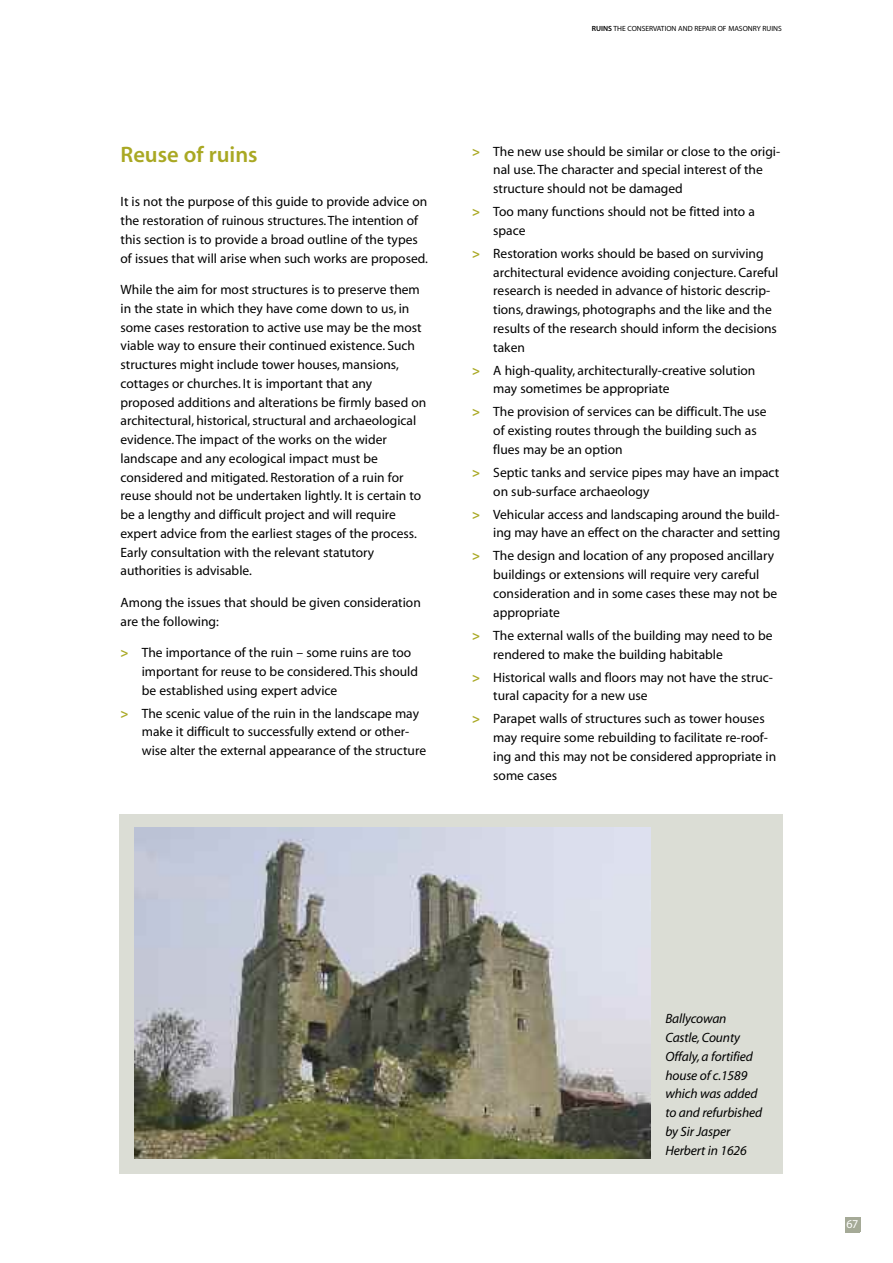
<style>
.page{position:relative;width:893px;height:1263px;background:#fff}
.page>*{position:absolute;margin:0;border:0;box-sizing:border-box;transform-origin:0 0}
.t1{font:22.5px "Myriad MM.565.wt.600.wd";color:#a9a823}
.t2{font:13.5px/18.8px "Myriad MM.400.wt.600.wd";color:#000}
.t3{font:13.5px/18.8px "Myriad MM It.400.wt.600.wd";letter-spacing:-.01em;color:#000}
.t4{font:12px "Myriad MM.400.wt.600.wd";color:#fff}
.t5{font:7.5px "Myriad MM.400.wt.600.wd";color:#000}
.s1{font-family:"Myriad MM.565.wt.600.wd"}
.s2{font-family:"Myriad MM.700.wt.600.wd";color:#a9a823}
</style>
<div class="page">
<div style="left:845px;top:1217px;width:15px;height:15px;background:#a5aa97"></div>
<div style="left:119px;top:814px;width:663px;height:360px;background:#dbddd5"></div>
<img style="left:134px;top:827px;width:516px;height:332px">
<p class="t5" style="left:592px;top:26px;width:191px"><span class="s1">RUINS</span> THE CONSERVATION AND REPAIR OF MASONRY RUINS</p>
<h1 class="t1" style="left:121px;top:146px;width:139px">Reuse of ruins</h1>
<p class="t2" style="left:121px;top:194px;width:309px">It is not the purpose of this guide to provide advice on the restoration of ruinous structures.The intention of this section is to provide a broad outline of the types of issues that will arise when such works are proposed.</p>
<p class="t2" style="left:121px;top:281px;width:307px">While the aim for most structures is to preserve them in the state in which they have come down to us, in some cases restoration to active use may be the most viable way to ensure their continued existence. Such structures might include tower houses, mansions, cottages or churches. It is important that any proposed additions and alterations be firmly based on architectural, historical, structural and archaeological evidence.The impact of the works on the wider landscape and any ecological impact must be considered and mitigated. Restoration of a ruin for reuse should not be undertaken lightly. It is certain to be a lengthy and difficult project and will require expert advice from the earliest stages of the process.<br>Early consultation with the relevant statutory authorities is advisable.</p>
<p class="t2" style="left:121px;top:594px;width:302px">Among the issues that should be given consideration are the following:</p>
<p class="t2" style="left:142px;top:644px;width:278px;text-indent:-21px"><span class="s2">&gt;</span> The importance of the ruin – some ruins are too important for reuse to be considered.This should be established using expert advice</p>
<p class="t2" style="left:142px;top:705px;width:286px;text-indent:-21px"><span class="s2">&gt;</span> The scenic value of the ruin in the landscape may make it difficult to successfully extend or other&shy;wise alter the external appearance of the structure</p>
<p class="t2" style="left:493px;top:143px;width:288px;text-indent:-21px"><span class="s2">&gt;</span> The new use should be similar or close to the origi&shy;nal use.The character and special interest of the structure should not be damaged</p>
<p class="t2" style="left:493px;top:203px;width:263px;text-indent:-21px"><span class="s2">&gt;</span> Too many functions should not be fitted into a space</p>
<p class="t2" style="left:493px;top:245px;width:287px;text-indent:-21px"><span class="s2">&gt;</span> Restoration works should be based on surviving architectural evidence avoiding conjecture. Careful research is needed in advance of historic descrip&shy;tions, drawings, photographs and the like and the results of the research should inform the decisions taken</p>
<p class="t2" style="left:493px;top:362px;width:264px;text-indent:-21px"><span class="s2">&gt;</span> A high-quality, architecturally-creative solution may sometimes be appropriate</p>
<p class="t2" style="left:493px;top:404px;width:275px;text-indent:-21px"><span class="s2">&gt;</span> The provision of services can be difficult.The use of existing routes through the building such as flues may be an option</p>
<p class="t2" style="left:493px;top:464px;width:287px;text-indent:-21px"><span class="s2">&gt;</span> Septic tanks and service pipes may have an impact on sub-surface archaeology</p>
<p class="t2" style="left:472px;top:506px;width:310px;text-align:right"><span class="s2">&gt;</span> Vehicular access and landscaping around the build&shy;ing may have an effect on the character and setting</p>
<p class="t2" style="left:493px;top:548px;width:285px;text-indent:-21px"><span class="s2">&gt;</span> The design and location of any proposed ancillary buildings or extensions will require very careful consideration and in some cases these may not be appropriate</p>
<p class="t2" style="left:493px;top:627px;width:281px;text-indent:-21px"><span class="s2">&gt;</span> The external walls of the building may need to be rendered to make the building habitable</p>
<p class="t2" style="left:493px;top:669px;width:281px;text-indent:-21px"><span class="s2">&gt;</span> Historical walls and floors may not have the struc&shy;tural capacity for a new use</p>
<p class="t2" style="left:493px;top:710px;width:284px;text-indent:-21px"><span class="s2">&gt;</span> Parapet walls of structures such as tower houses may require some rebuilding to facilitate re-roof&shy;ing and this may not be considered appropriate in some cases</p>
<p class="t3" style="left:665px;top:1011px;width:98px">Ballycowan<br>Castle,County<br>Offaly,a fortified house of c.1589 which was added to and refurbished by Sir Jasper<br>Herbert in 1626</p>
<p class="t4" style="left:846px;top:1220px;width:13px">67</p>
</div>
